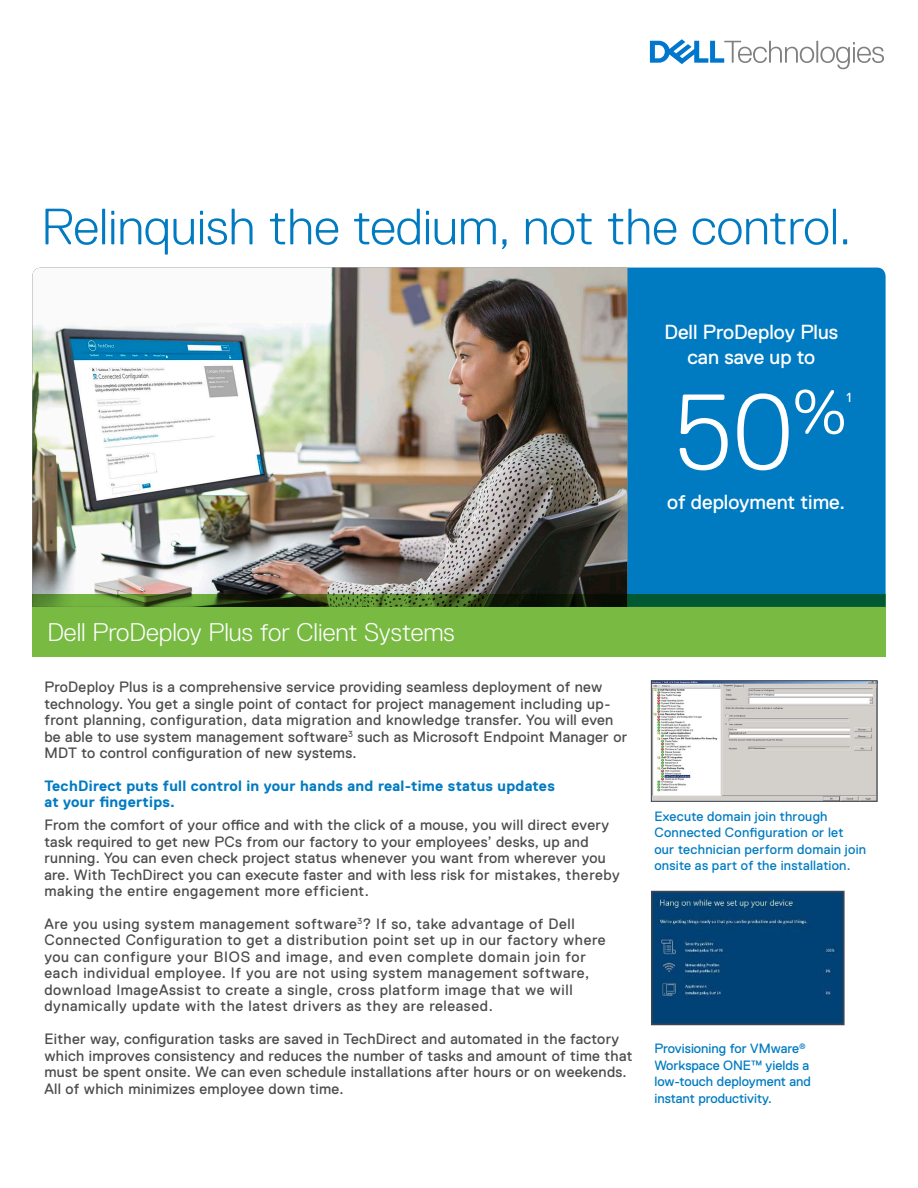
<style>
.page{position:relative;width:918px;height:1188px;background:#fff}
.page>*{position:absolute;margin:0;border:0;box-sizing:border-box;transform-origin:0 0}
.Body_Copy{font:300 106.8px "Dell Replica";color:#fff}
.Document_Subtitle{font:300 51px "Dell Replica";color:#007bc2}
.Document_Subtitle-2{font:300 25.5px "Dell Replica";color:#fff}
.Body_Copy-2{font:20.4px/24.5px "Dell Replica";color:#fff;text-align:center}
.Body_Copy-3{font:15px/16.5px "Dell Replica";letter-spacing:.02em;color:#4b4c4d}
.Body_Copy-4{font:15px/16.5px "Dell Replica";letter-spacing:.04em;color:#4b4c4d}
.Body_Copy-5{font:700 15px/16.5px "Dell Replica";letter-spacing:.02em;color:#007bc2}
.Body_Copy-6{font:13.5px/16.5px "Dell Replica";letter-spacing:.005em;color:#007bc2}
.Body_Copy-7{font:13.05px "Dell Replica";color:#fff}
</style>
<div class="page">
<div style="left:627px;top:268px;width:259px;height:326px;background:#007bc2"></div>
<img style="left:32px;top:268px;width:595px;height:326px">
<svg style="left:32px;top:594px;width:854px;height:63px;background:#67a53b"></svg>
<img style="left:653px;top:682px;width:222px;height:118px">
<div style="left:651px;top:680px;width:226px;height:122px;border:1px solid #3e444f"></div>
<img style="left:654px;top:894px;width:188px;height:128px">
<div style="left:651px;top:891px;width:194px;height:134px;border:2px solid #3e444f"></div>
<svg style="left:650px;top:39px;width:234px;height:30px"></svg>
<p class="Document_Subtitle" style="left:41px;top:198px;width:811px">Relinquish the tedium, not the control.</p>
<p class="Body_Copy-2" style="left:664px;top:320px;width:175px">Dell ProDeploy Plus can save up to</p>
<p class="Body_Copy" style="left:673px;top:373px;width:175px">50<sup>%</sup></p>
<p class="Body_Copy-7" style="left:846px;top:390px;width:6px">1</p>
<p class="Body_Copy-2" style="left:667px;top:490px;width:180px">of deployment time.</p>
<p class="Document_Subtitle-2" style="left:47px;top:618px;width:409px">Dell ProDeploy Plus for Client Systems</p>
<p class="Body_Copy-3" style="left:44px;top:679px;width:584px">ProDeploy Plus is a comprehensive service providing seamless deployment of new technology. You get a single point of contact for project management including up&shy;front planning, configuration, data migration and knowledge transfer. You will even be able to use system management software<sup>3</sup> such as Microsoft Endpoint Manager or MDT to control configuration of new systems.</p>
<p class="Body_Copy-5" style="left:44px;top:777px;width:512px">TechDirect puts full control in your hands and real-time status updates at your fingertips.</p>
<p class="Body_Copy-3" style="left:44px;top:817px;width:577px">From the comfort of your office and with the click of a mouse, you will direct every task required to get new PCs from our factory to your employees’ desks, up and running. You can even check project status whenever you want from wherever you are. With TechDirect you can execute faster and with less risk for mistakes, thereby making the entire engagement more efficient.</p>
<p class="Body_Copy-4" style="left:44px;top:916px;width:563px">Are you using system management software<sup>3</sup>? If so, take advantage of Dell Connected Configuration to get a distribution point set up in our factory where you can configure your BIOS and image, and even complete domain join for each individual employee. If you are not using system management software, download ImageAssist to create a single, cross platform image that we will dynamically update with the latest drivers as they are released.</p>
<p class="Body_Copy-3" style="left:44px;top:1031px;width:590px">Either way, configuration tasks are saved in TechDirect and automated in the factory which improves consistency and reduces the number of tasks and amount of time that must be spent onsite. We can even schedule installations after hours or on weekends.<br>All of which minimizes employee down time.</p>
<p class="Body_Copy-6" style="left:654px;top:808px;width:213px">Execute domain join through<br>Connected Configuration or let our technician perform domain join onsite as part of the installation.</p>
<p class="Body_Copy-6" style="left:654px;top:1041px;width:158px">Provisioning for VMware<sup>®<br></sup>Workspace ONE™ yields a low-touch deployment and instant productivity.</p>
</div>
